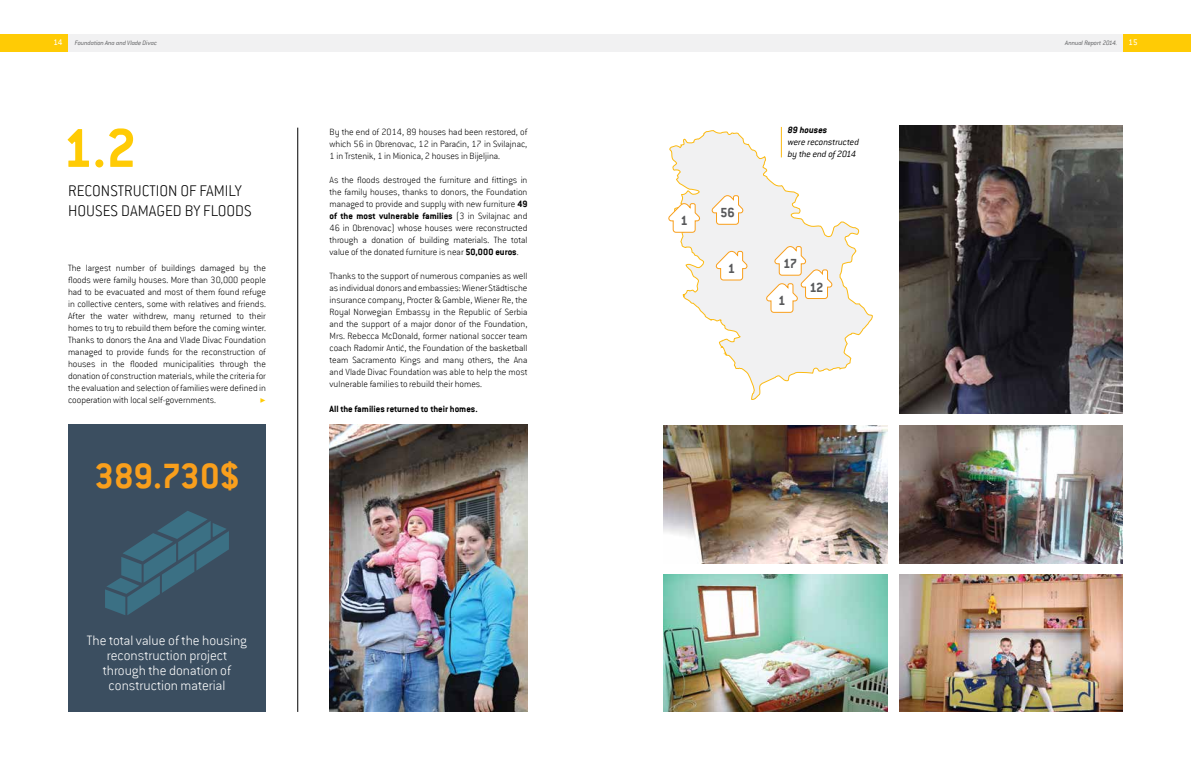
<style>
.page{position:relative;width:1191px;height:780px;background:#fff}
.page>*{position:absolute;margin:0;border:0;box-sizing:border-box;transform-origin:0 0}
.t1{font:700 60px "Conduit ITCBM";color:#ffcb05}
.t2{font:700 38.8px "Conduit ITCBM";letter-spacing:-.005em;color:#f99f1c}
.t3{font:200 17px/20px "Conduit ITCBM";color:#000}
.t4{font:200 15px/15px "Conduit ITCBM";color:#fff;text-align:center}
.t5{font:700 14.6px "Conduit ITCBM";color:#58595b}
.t6{font:200 10px/12px "Conduit ITCBM";color:#000;text-align:justify}
.t7{font:700 10px "Conduit ITCBM";color:#000}
.t8{font:italic 300 10px/12px "Conduit ITCBM";letter-spacing:-.015em;color:#000}
.t9{font:italic 700 10px "Conduit ITCBM";color:#000}
.t10{font:10px "Minion Pro";color:#ffcb05}
.t11{font:500 9px "Conduit ITCBM";color:#fff}
.t12{font:italic 300 7px "Conduit ITCBM";letter-spacing:-.015em;color:#58595b}
.s1{font-weight:700}
</style>
<div class="page">
<div style="left:595px;top:34px;width:528px;height:17px;background:#f1f1f2"></div>
<div style="left:68px;top:34px;width:527px;height:17px;background:#f1f1f2"></div>
<div style="left:0;top:34px;width:68px;height:17px;background:#ffcb05"></div>
<div style="left:1123px;top:34px;width:68px;height:17px;background:#ffcb05"></div>
<hr style="left:297px;top:128px;width:1px;height:583px;background:#000">
<div style="left:68px;top:424px;width:198px;height:287px;background:#3b4e60"></div>
<img style="left:899px;top:125px;width:224px;height:288px">
<svg style="left:105px;top:511px;width:124px;height:104px"></svg>
<svg style="left:669px;top:130px;width:204px;height:270px"></svg>
<svg style="left:711px;top:195px;width:34px;height:30px"></svg>
<svg style="left:715px;top:250px;width:34px;height:31px"></svg>
<svg style="left:668px;top:203px;width:34px;height:30px"></svg>
<svg style="left:765px;top:245px;width:69px;height:68px"></svg>
<hr style="left:781px;top:127px;width:1px;height:30px;background:#fcba12">
<img style="left:899px;top:425px;width:224px;height:138px">
<img style="left:663px;top:425px;width:224px;height:138px">
<img style="left:899px;top:574px;width:224px;height:137px">
<img style="left:663px;top:574px;width:224px;height:137px">
<img style="left:329px;top:424px;width:198px;height:287px">
<p class="t11" style="left:53px;top:37px;width:11px">14</p>
<p class="t12" style="left:75px;top:38px;width:84px">Foundation Ana and Vlade Divac</p>
<p class="t12" style="left:1065px;top:38px;width:53px">Annual Report 2014.</p>
<p class="t11" style="left:1128px;top:37px;width:11px">15</p>
<h1 class="t1" style="left:62px;top:112px;width:76px">1.2</h1>
<h3 class="t3" style="left:68px;top:180px;width:185px">RECONSTRUCTION OF FAMILY<br>HOUSES DAMAGED BY FLOODS</h3>
<p class="t6" style="left:68px;top:261px;width:199px">The largest number of buildings damaged by the floods were family houses. More than 30,000 people had to be evacuated and most of them found refuge in collective centers, some with relatives and friends.<br>After the water withdrew, many returned to their homes to try to rebuild them before the coming winter.<br>Thanks to donors the Ana and Vlade Divac Foundation managed to provide funds for the reconstruction of houses in the flooded municipalities through the donation of construction materials, while the criteria for the evaluation and selection of families were defined in cooperation with local self-governments.</p>
<p class="t10" style="left:260px;top:393px;width:8px">▶</p>
<h2 class="t2" style="left:95px;top:452px;width:146px">389.730$</h2>
<h3 class="t4" style="left:87px;top:632px;width:161px">The total value of the housing reconstruction project through the donation of construction material</h3>
<p class="t6" style="left:329px;top:126px;width:199px">By the end of 2014, 89 houses had been restored, of which 56 in Obrenovac, 12 in Paraćin, 17 in Svilajnac, 1 in Trstenik, 1 in Mionica, 2 houses in Bijeljina.</p>
<p class="t6" style="left:329px;top:174px;width:199px">As the floods destroyed the furniture and fittings in the family houses, thanks to donors, the Foundation managed to provide and supply with new furniture <span class="s1">49 of the most vulnerable families</span> (3 in Svilajnac and 46 in Obrenovac) whose houses were reconstructed through a donation of building materials. The total value of the donated furniture is near <span class="s1">50,000 euros</span>.</p>
<p class="t6" style="left:329px;top:270px;width:199px">Thanks to the support of numerous companies as well as individual donors and embassies: Wiener Städtische insurance company, Procter &amp; Gamble, Wiener Re, the Royal Norwegian Embassy in the Republic of Serbia and the support of a major donor of the Foundation, Mrs. Rebecca McDonald, former national soccer team coach Radomir Antić, the Foundation of the basketball team Sacramento Kings and many others, the Ana and Vlade Divac Foundation was able to help the most vulnerable families to rebuild their homes.</p>
<p class="t7" style="left:329px;top:402px;width:150px">All the families returned to their homes.</p>
<h3 class="t5" style="left:680px;top:212px;width:9px">1</h3>
<h3 class="t5" style="left:720px;top:204px;width:16px">56</h3>
<h3 class="t5" style="left:728px;top:259px;width:9px">1</h3>
<p class="t9" style="left:788px;top:124px;width:41px">89 houses</p>
<p class="t8" style="left:788px;top:136px;width:73px">were reconstructed by the end of 2014</p>
<h3 class="t5" style="left:783px;top:255px;width:15px">17</h3>
<h3 class="t5" style="left:778px;top:292px;width:9px">1</h3>
<h3 class="t5" style="left:809px;top:278px;width:15px">12</h3>
</div>
